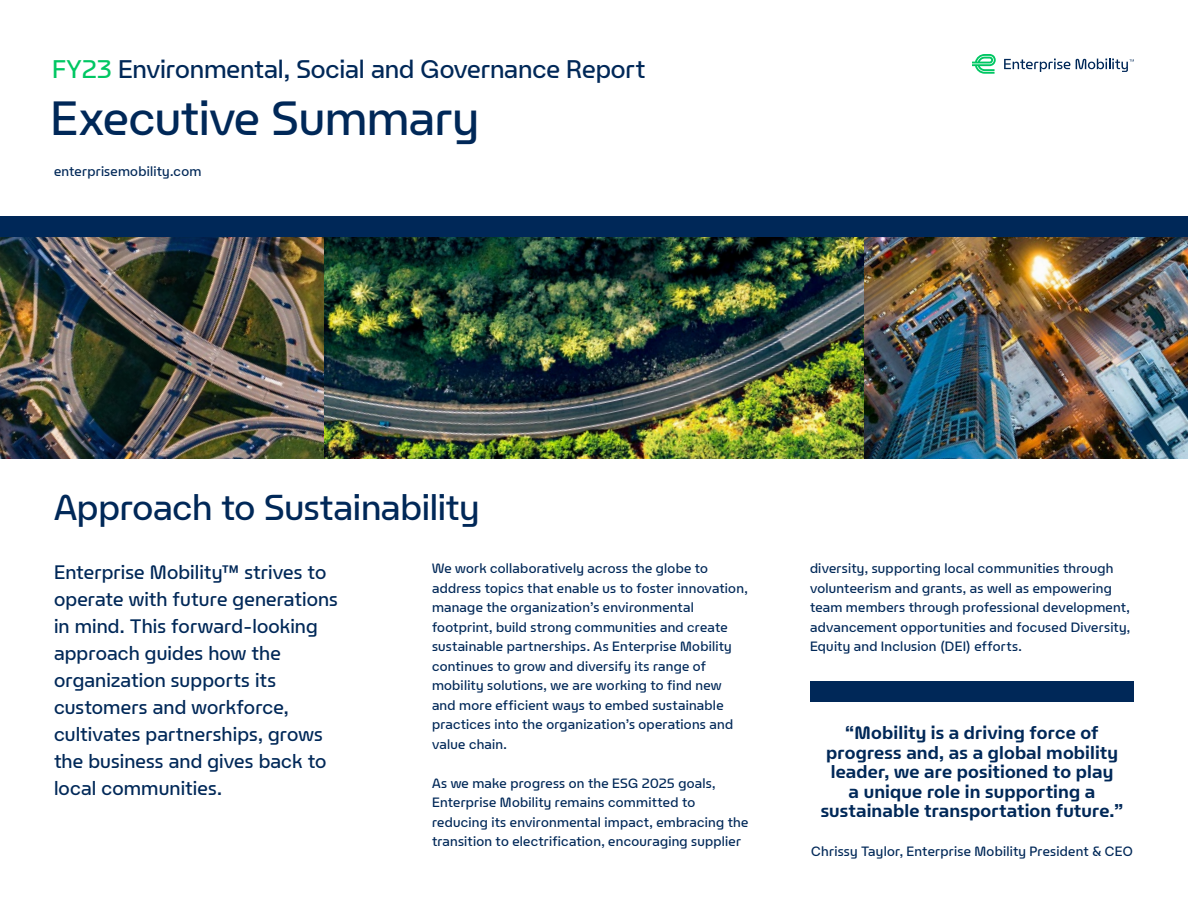
<style>
.page{position:relative;width:1188px;height:918px;background:#fff}
.page>*{position:absolute;margin:0;border:0;box-sizing:border-box;transform-origin:0 0}
.t1{font:48px "e mobilitytext";letter-spacing:-.01em;color:#002858}
.t2{font:36px "e mobilitytext";letter-spacing:-.01em;color:#002858}
.Subhead{font:25.5px "e mobilitytext";letter-spacing:-.005em;color:#002858}
.Intro_Copy{font:19.5px/27px "e mobilitytext";letter-spacing:.005em;color:#002858}
.Primary_Body{font:700 18px/19.5px "e mobilitytext";letter-spacing:.01em;color:#002858;text-align:center}
.Primary_Body-2{font:13.5px/19.5px "e mobilitytext";letter-spacing:.02em;color:#002858}
.s1{color:#00c763}
</style>
<div class="page">
<img style="left:0;top:236px;width:324px;height:222px">
<img style="left:864px;top:236px;width:324px;height:222px">
<img style="left:324px;top:236px;width:540px;height:222px">
<svg style="left:972px;top:54px;width:24px;height:20px"></svg>
<svg style="left:1004px;top:59px;width:66px;height:13px"></svg>
<svg style="left:1076px;top:59px;width:58px;height:13px"></svg>
<div style="left:0;top:216px;width:1188px;height:20px;background:#002858"></div>
<div style="left:810px;top:682px;width:324px;height:20px;background:#002858"></div>
<p class="Subhead" style="left:52px;top:54px;width:595px"><span class="s1">FY23</span> Environmental, Social and Governance Report</p>
<h1 class="t1" style="left:51px;top:89px;width:430px">Executive Summary</h1>
<p class="Primary_Body-2" style="left:54px;top:161px;width:149px">enterprisemobility.com</p>
<h1 class="t2" style="left:54px;top:486px;width:427px">Approach to Sustainability</h1>
<p class="Intro_Copy" style="left:54px;top:558px;width:285px">Enterprise Mobility™ strives to operate with future generations in mind. This forward-looking approach guides how the organization supports its customers and workforce, cultivates partnerships, grows the business and gives back to local communities.</p>
<p class="Primary_Body-2" style="left:432px;top:559px;width:317px">We work collaboratively across the globe to address topics that enable us to foster innovation, manage the organization’s environmental footprint, build strong communities and create sustainable partnerships. As Enterprise Mobility continues to grow and diversify its range of mobility solutions, we are working to find new and more efficient ways to embed sustainable practices into the organization’s operations and value chain.</p>
<p class="Primary_Body-2" style="left:432px;top:773px;width:318px">As we make progress on the ESG 2025 goals, Enterprise Mobility remains committed to reducing its environmental impact, embracing the transition to electrification, encouraging supplier</p>
<p class="Primary_Body-2" style="left:810px;top:559px;width:322px">diversity, supporting local communities through volunteerism and grants, as well as empowering team members through professional development, advancement opportunities and focused Diversity, Equity and Inclusion (DEI) efforts.</p>
<p class="Primary_Body" style="left:821px;top:723px;width:304px">“Mobility is a driving force of progress and, as a global mobility leader, we are positioned to play<br>a unique role in supporting a sustainable transportation future.”</p>
<p class="Primary_Body-2" style="left:811px;top:842px;width:323px">Chrissy Taylor, Enterprise Mobility President &amp; CEO</p>
</div>
